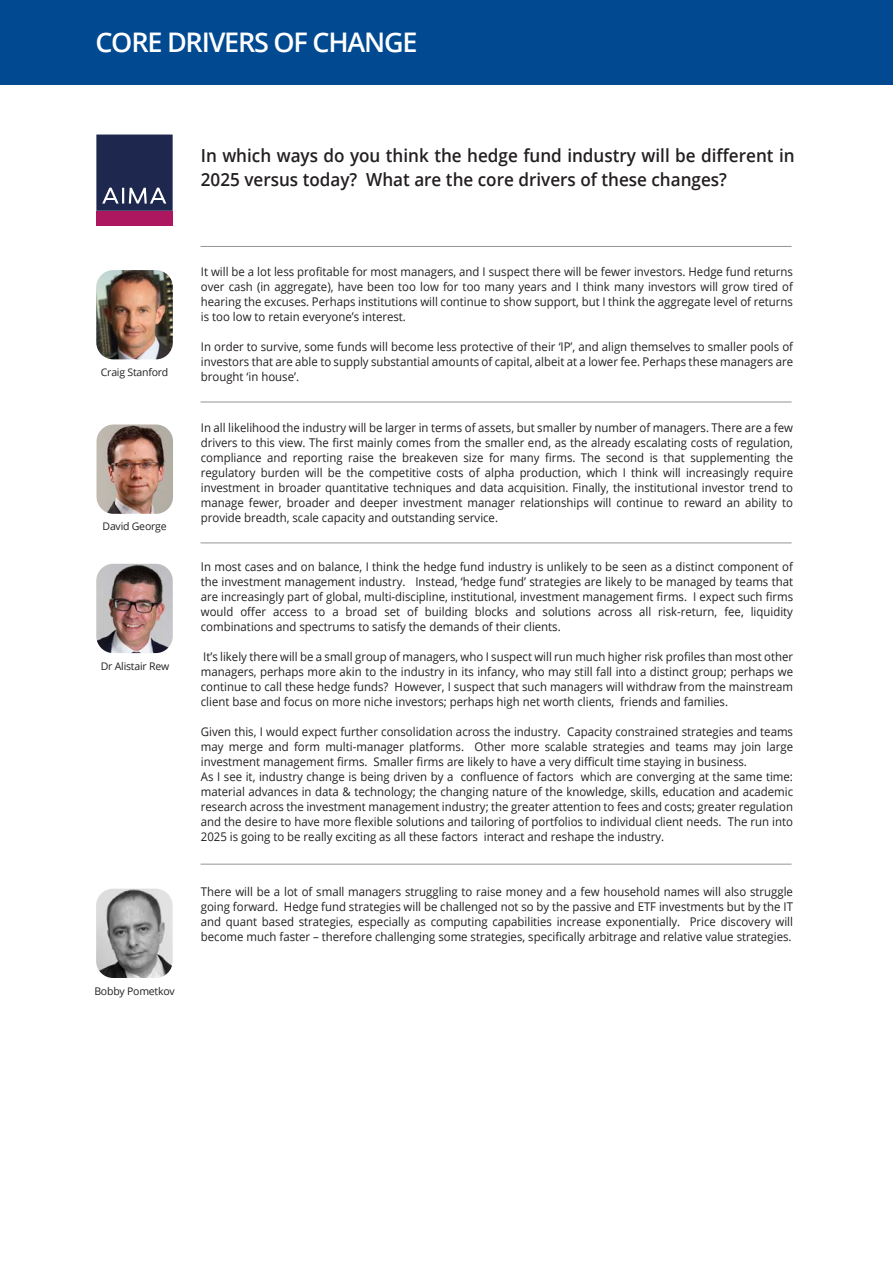
<style>
.page{position:relative;width:893px;height:1263px;background:#fff}
.page>*{position:absolute;margin:0;border:0;box-sizing:border-box;transform-origin:0 0}
.t1{font:600 27px "Open Sans";letter-spacing:-.045em;color:#fff}
.t2{font:600 18px/24px "Open Sans";color:#231f20;scale:.95 1}
.t3{font:12px/15px "Open Sans";color:#231f20;text-align:justify;scale:.95 1}
.t4{font:10.5px "Open Sans";letter-spacing:-.02em;color:#231f20}
</style>
<div class="page">
<div style="left:0;top:0;width:893px;height:85px;background:#014990"></div>
<img style="left:96px;top:564px;width:77px;height:89px">
<img style="left:96px;top:270px;width:77px;height:89px">
<hr style="left:201px;top:542px;width:591px;height:1px;background:#939598">
<hr style="left:201px;top:864px;width:591px;height:1px;background:#939598">
<hr style="left:201px;top:246px;width:591px;height:1px;background:#939598">
<hr style="left:201px;top:402px;width:591px;height:1px;background:#939598">
<img style="left:96px;top:889px;width:77px;height:89px">
<img style="left:97px;top:424px;width:76px;height:90px">
<div style="left:96px;top:211px;width:77px;height:14px;background:#ac1760"></div>
<svg style="left:96px;top:135px;width:77px;height:76px;background:#2d3559"></svg>
<h1 class="t1" style="left:95px;top:24px;width:324px">CORE DRIVERS OF CHANGE</h1>
<h2 class="t2" style="left:201px;top:143px;width:627px">In which ways do you think the hedge fund industry will be different in<br>2025 versus today? What are the core drivers of these changes?</h2>
<p class="t4" style="left:101px;top:365px;width:69px">Craig Stanford</p>
<p class="t4" style="left:103px;top:519px;width:66px">David George</p>
<p class="t4" style="left:101px;top:659px;width:70px">Dr Alistair Rew</p>
<p class="t4" style="left:94px;top:983px;width:82px">Bobby Pometkov</p>
<p class="t3" style="left:201px;top:264px;width:625px">It will be a lot less profitable for most managers, and I suspect there will be fewer investors. Hedge fund returns over cash (in aggregate), have been too low for too many years and I think many investors will grow tired of hearing the excuses. Perhaps institutions will continue to show support, but I think the aggregate level of returns is too low to retain everyone’s interest.</p>
<p class="t3" style="left:201px;top:339px;width:625px">In order to survive, some funds will become less protective of their ‘IP’, and align themselves to smaller pools of investors that are able to supply substantial amounts of capital, albeit at a lower fee. Perhaps these managers are brought ‘in house’.</p>
<p class="t3" style="left:201px;top:420px;width:625px">In all likelihood the industry will be larger in terms of assets, but smaller by number of managers. There are a few drivers to this view. The first mainly comes from the smaller end, as the already escalating costs of regulation, compliance and reporting raise the breakeven size for many firms. The second is that supplementing the regulatory burden will be the competitive costs of alpha production, which I think will increasingly require investment in broader quantitative techniques and data acquisition. Finally, the institutional investor trend to manage fewer, broader and deeper investment manager relationships will continue to reward an ability to provide breadth, scale capacity and outstanding service.</p>
<p class="t3" style="left:201px;top:559px;width:625px">In most cases and on balance, I think the hedge fund industry is unlikely to be seen as a distinct component of the investment management industry. Instead, ‘hedge fund’ strategies are likely to be managed by teams that are increasingly part of global, multi-discipline, institutional, investment management firms. I expect such firms would offer access to a broad set of building blocks and solutions across all risk-return, fee, liquidity combinations and spectrums to satisfy the demands of their clients.</p>
<p class="t3" style="left:201px;top:649px;width:625px">It’s likely there will be a small group of managers, who I suspect will run much higher risk profiles than most other managers, perhaps more akin to the industry in its infancy, who may still fall into a distinct group; perhaps we continue to call these hedge funds? However, I suspect that such managers will withdraw from the mainstream client base and focus on more niche investors; perhaps high net worth clients, friends and families.</p>
<p class="t3" style="left:201px;top:724px;width:625px;text-align:left">Given this, I would expect further consolidation across the industry. Capacity constrained strategies and teams may merge and form multi-manager platforms. Other more scalable strategies and teams may join large investment management firms. Smaller firms are likely to have a very difficult time staying in business.<br>As I see it, industry change is being driven by a confluence of factors which are converging at the same time: material advances in data &amp; technology; the changing nature of the knowledge, skills, education and academic research across the investment management industry; the greater attention to fees and costs; greater regulation and the desire to have more flexible solutions and tailoring of portfolios to individual client needs. The run into 2025 is going to be really exciting as all these factors interact and reshape the industry.</p>
<p class="t3" style="left:201px;top:884px;width:625px">There will be a lot of small managers struggling to raise money and a few household names will also struggle going forward. Hedge fund strategies will be challenged not so by the passive and ETF investments but by the IT and quant based strategies, especially as computing capabilities increase exponentially. Price discovery will become much faster – therefore challenging some strategies, specifically arbitrage and relative value strategies.</p>
</div>
